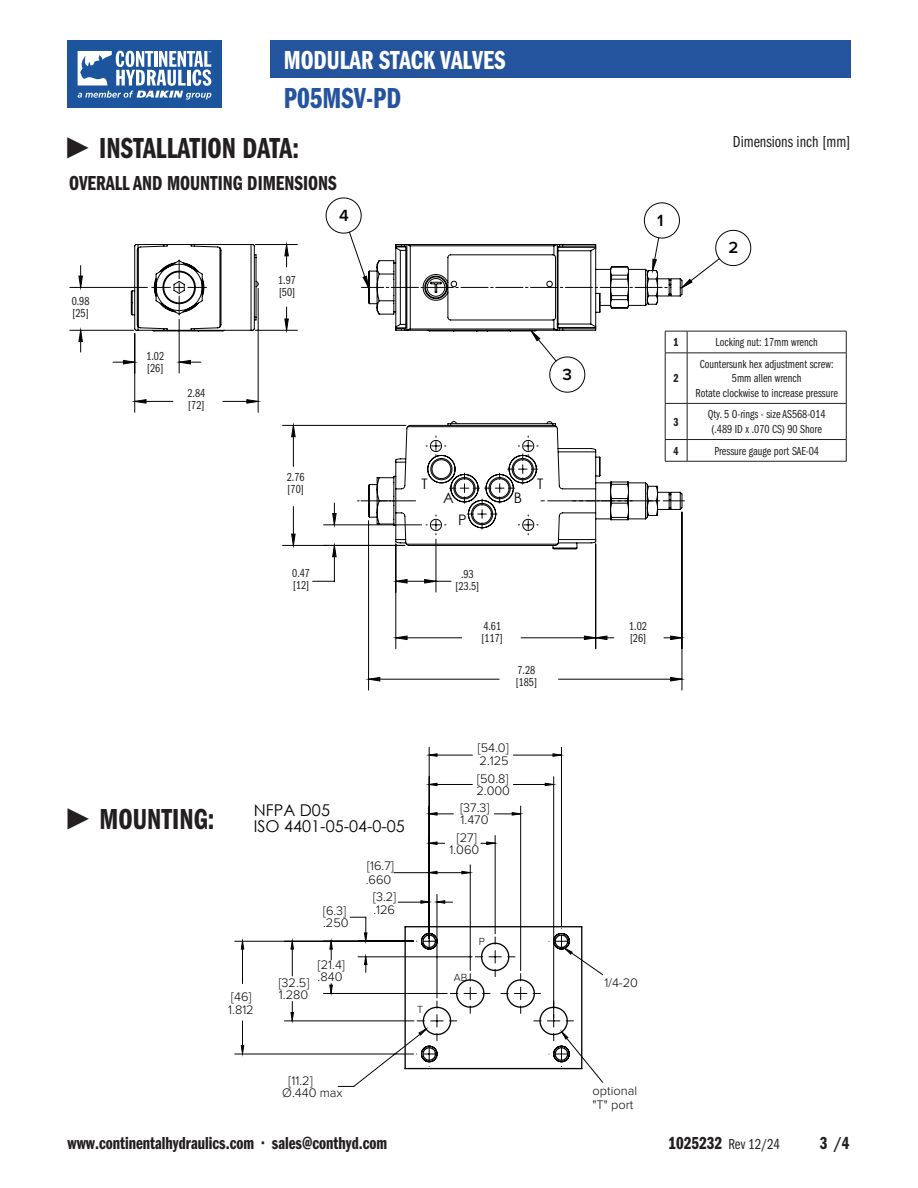
<style>
.page{position:relative;width:918px;height:1188px;background:#fff}
.page>*{position:absolute;margin:0;border:0;box-sizing:border-box;transform-origin:0 0}
.t1{font:30px/49.9px "ITC Franklin Gothic Std Dm Cp";color:#231f20}
.t2{font:27px "ITC Franklin Gothic Std Dm Cp";color:#fff}
.CH_16_Body_Head{font:21px "ITC Franklin Gothic Std Dm Cp";color:#231f20}
.t3{font:18px "ITC Franklin Gothic Std Dm Cp";color:#231f20}
.t4{font:600 16.8px "Proxima Nova";color:#040503}
.CH_11_Body{font:16.5px "ITC Franklin Gothic Std Bk Cp";color:#231f20}
.t5{font:16.2px/16px "Century Gothic";color:#040503}
.t6{font:15px "ITC Franklin Gothic Std Bk Cp";color:#231f20}
.t7{font:14.55px "Century Gothic";color:#040503}
.t8{font:300 12.75px/11.9px "Proxima Nova";color:#040503}
.CH_11_Body-2{font:12px/14.4px "ITC Franklin Gothic Std Bk Cp";color:#231f20;text-align:center}
.t9{font:12px "ITC Franklin Gothic Std Dm Cp";color:#231f20}
.t10{font:300 10.65px "Proxima Nova";color:#040503}
.s1{color:#24549d}
.s2{font-family:"Arial"}
.s3{font-family:"ITC Franklin Gothic Std Dm Cp";font-size:18px}
</style>
<div class="page">
<div style="left:270px;top:40px;width:581px;height:38px;background:#24549d"></div>
<div style="left:67px;top:41px;width:155px;height:67px;background:#1c559e"></div>
<svg style="left:78px;top:51px;width:133px;height:49px"></svg>
<svg style="left:683px;top:259px;width:164px;height:203px"></svg>
<svg style="left:79px;top:265px;width:603px;height:416px"></svg>
<svg style="left:130px;top:244px;width:553px;height:306px"></svg>
<svg style="left:241px;top:754px;width:321px;height:300px"></svg>
<svg style="left:404px;top:925px;width:179px;height:145px"></svg>
<h2 class="t2" style="left:284px;top:45px;width:223px">MODULAR STACK VALVES</h2>
<h1 class="t1" style="left:63px;top:73px;width:340px;text-indent:221px"><span class="s1">P05MSV-PD </span><span class="s2">►</span> INSTALLATION DATA:</h1>
<p class="CH_16_Body_Head" style="left:69px;top:172px;width:269px">OVERALL AND MOUNTING DIMENSIONS</p>
<p class="CH_11_Body-2" style="left:72px;top:294px;width:19px">0.98</p>
<p class="CH_11_Body-2" style="left:72px;top:306px;width:18px">[25]</p>
<p class="CH_11_Body-2" style="left:146px;top:349px;width:19px">1.02</p>
<p class="CH_11_Body-2" style="left:147px;top:361px;width:18px">[26]</p>
<p class="CH_11_Body-2" style="left:187px;top:386px;width:19px">2.84</p>
<p class="CH_11_Body-2" style="left:188px;top:398px;width:18px">[72]</p>
<p class="CH_11_Body-2" style="left:278px;top:273px;width:19px">1.97</p>
<p class="CH_11_Body-2" style="left:279px;top:285px;width:18px">[50]</p>
<h3 class="t4" style="left:339px;top:203px;width:11px">4</h3>
<h3 class="t4" style="left:563px;top:362px;width:11px">3</h3>
<p class="CH_11_Body-2" style="left:287px;top:470px;width:19px">2.76</p>
<p class="CH_11_Body-2" style="left:287px;top:482px;width:18px">[70]</p>
<p class="CH_11_Body-2" style="left:292px;top:566px;width:19px">0.47</p>
<p class="CH_11_Body-2" style="left:293px;top:578px;width:18px">[12]</p>
<p class="t7" style="left:421px;top:474px;width:8px">T</p>
<p class="t7" style="left:537px;top:474px;width:8px">T</p>
<p class="t7" style="left:443px;top:488px;width:12px">A</p>
<p class="t7" style="left:514px;top:488px;width:10px">B</p>
<p class="t7" style="left:458px;top:510px;width:10px">P</p>
<p class="CH_11_Body-2" style="left:461px;top:567px;width:14px">.93</p>
<p class="CH_11_Body-2" style="left:455px;top:579px;width:26px">[23.5]</p>
<p class="CH_11_Body-2" style="left:483px;top:619px;width:19px">4.61</p>
<p class="CH_11_Body-2" style="left:481px;top:631px;width:23px">[117]</p>
<p class="CH_11_Body-2" style="left:518px;top:663px;width:19px">7.28</p>
<p class="CH_11_Body-2" style="left:515px;top:675px;width:23px">[185]</p>
<p class="t1" style="left:64px;top:795px;width:153px"><span class="s2">►</span> MOUNTING:</p>
<h3 class="t5" style="left:254px;top:802px;width:153px">NFPA D05<br>ISO 4401-05-04-0-05</h3>
<p class="t8" style="left:279px;top:976px;width:32px">[32.5]</p>
<p class="t8" style="left:231px;top:990px;width:22px">[46]</p>
<p class="t8" style="left:279px;top:988px;width:31px">1.280</p>
<p class="t8" style="left:228px;top:1003px;width:27px">1.812</p>
<p class="t8" style="left:323px;top:904px;width:25px">[6.3]</p>
<p class="t8" style="left:323px;top:916px;width:27px">.250</p>
<p class="t8" style="left:318px;top:958px;width:29px">[21.4] .840</p>
<p class="t8" style="left:366px;top:859px;width:29px;line-height:13.4px">[16.7] .660</p>
<p class="t8" style="left:373px;top:889px;width:25px;line-height:13.5px">[3.2] .126</p>
<p class="t10" style="left:417px;top:1001px;width:8px">T</p>
<p class="t8" style="left:478px;top:741px;width:32px">[54.0]</p>
<p class="t8" style="left:480px;top:754px;width:31px">2.125</p>
<p class="t8" style="left:476px;top:773px;width:35px;line-height:11.4px">[50.8]<br>2.000</p>
<p class="t8" style="left:460px;top:801px;width:31px">[37.3]<br>1.470</p>
<p class="t8" style="left:449px;top:831px;width:31px;text-align:center">[27]<br>1.060</p>
<p class="t10" style="left:454px;top:970px;width:15px">AB</p>
<p class="t10" style="left:479px;top:934px;width:8px">P</p>
<h3 class="t4" style="left:657px;top:208px;width:8px">1</h3>
<p class="CH_11_Body" style="left:733px;top:133px;width:119px">Dimensions inch [mm]</p>
<h3 class="t4" style="left:729px;top:235px;width:11px">2</h3>
<p class="t9" style="left:674px;top:336px;width:7px">1</p>
<p class="CH_11_Body-2" style="left:716px;top:335px;width:104px">Locking nut: 17mm wrench</p>
<p class="t9" style="left:674px;top:372px;width:7px">2</p>
<p class="CH_11_Body-2" style="left:700px;top:357px;width:135px">Countersunk hex adjustment screw:<br>5mm allen wrench</p>
<p class="CH_11_Body-2" style="left:696px;top:386px;width:144px">Rotate clockwise to increase pressure</p>
<p class="t9" style="left:674px;top:415px;width:7px">3</p>
<p class="CH_11_Body-2" style="left:708px;top:407px;width:119px;text-align:left">Qty. 5 O-rings - size AS568-014 (.489 ID x .070 CS) 90 Shore</p>
<p class="t9" style="left:674px;top:444px;width:7px">4</p>
<p class="CH_11_Body-2" style="left:714px;top:444px;width:106px">Pressure gauge port SAE-04</p>
<p class="CH_11_Body-2" style="left:629px;top:619px;width:19px">1.02</p>
<p class="CH_11_Body-2" style="left:630px;top:631px;width:18px">[26]</p>
<p class="t8" style="left:604px;top:976px;width:35px">1/4-20</p>
<p class="t8" style="left:282px;top:1074px;width:62px;text-indent:6px">[11.2]<br>Ø.440 max</p>
<p class="t8" style="left:593px;top:1083px;width:46px;line-height:14px">optional "T" port</p>
<h3 class="t3" style="left:68px;top:1133px;width:321px">www.continentalhydraulics.com • sales@conthyd.com</h3>
<p class="t6" style="left:668px;top:1136px;width:113px"><span class="s3">1025232</span> Rev 12/24</p>
<h3 class="t3" style="left:820px;top:1133px;width:31px">3 /4</h3>
</div>
